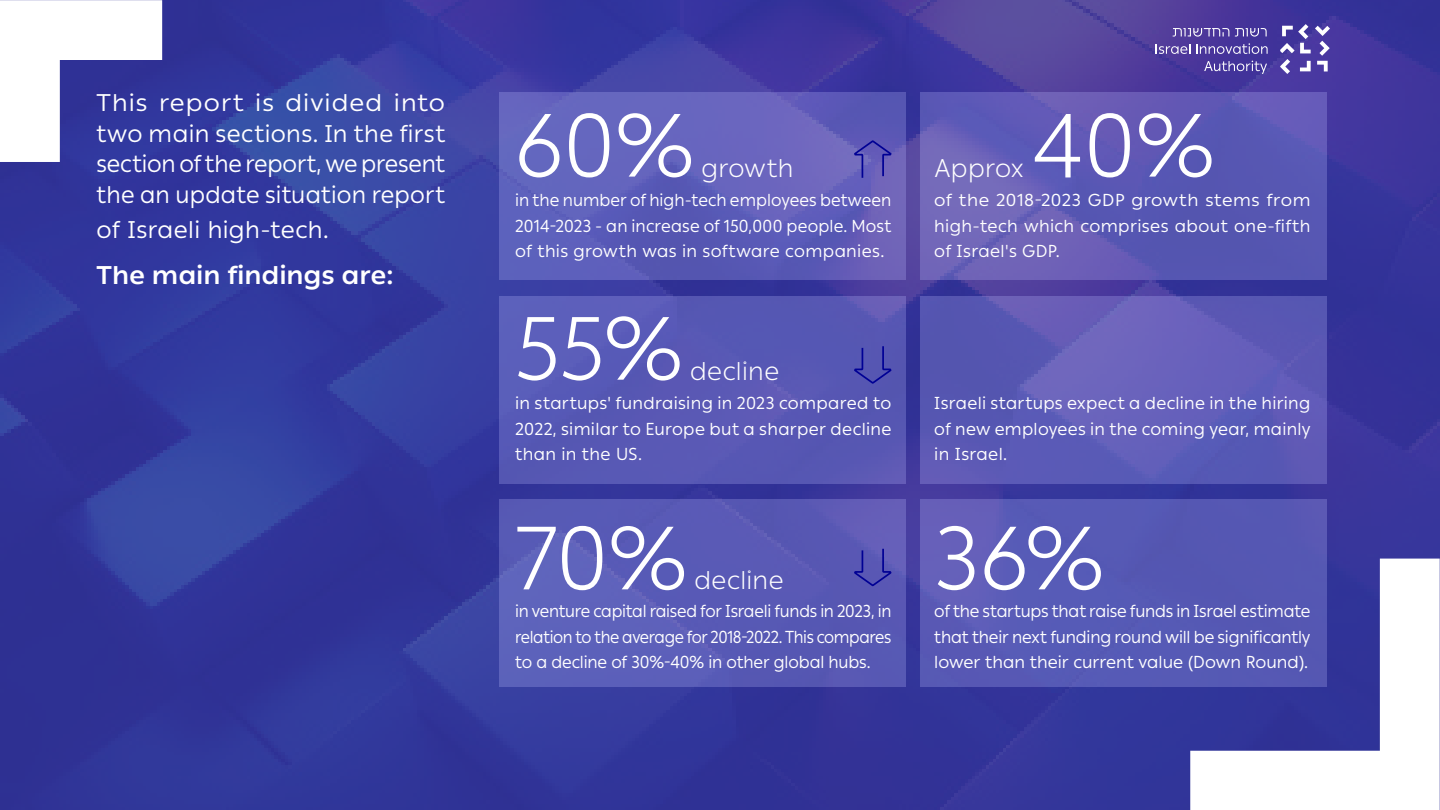
<style>
.page{position:relative;width:1440px;height:810px;background:#fff}
.page>*{position:absolute;margin:0;border:0;box-sizing:border-box;transform-origin:0 0}
.טקסט_לבן_בצד{font:300 89.03px "Ping HL";letter-spacing:.005em;color:#fff}
.טקסט_לבן_בצד-2{font:300 25.5px "Ping HL";letter-spacing:.015em;color:#fff}
.טקסט_לבן_בצד-3{font:700 25.5px "Ping HL";letter-spacing:.02em;color:#fff}
.טקסט_לבן_בצד-4{font:24px/30.8px "Ping HL";letter-spacing:.015em;color:#fff;scale:1.06 1}
.טקסט_לבן_בצד-5{font:24px "Ping HL";letter-spacing:.015em;color:#fff}
.טקסט_לבן_בצד-6{font:24px "Ping HL";letter-spacing:.045em;color:#fff;scale:1.06 1}
.טקסט_לבן_בצד-7{font:17.25px/25.5px "Ping HL";letter-spacing:.015em;color:#fff;text-align:justify;scale:.96 1}
.טקסט_לבן_בצד-8{font:17.25px/25.5px "Ping HL";letter-spacing:.015em;color:#fff;text-align:justify}
.טקסט_לבן_בצד-9{font:17.25px/25.5px "Ping HL";letter-spacing:.015em;color:#fff;text-align:justify;scale:.94 1}
.טקסט_לבן_בצד-10{font:17.25px "Ping HL";letter-spacing:.015em;color:#fff;scale:1.04 1}
</style>
<div class="page">
<img style="left:0;top:0;width:1439px;height:810px">
<svg style="left:920px;top:92px;width:406px;height:188px;fill:#5d58b5"></svg>
<div style="left:920px;top:499px;width:406px;height:188px;background:linear-gradient(to right,#5d5db8,#5356b2)"></div>
<svg style="left:920px;top:296px;width:406px;height:187px;fill:#5c5ab7"></svg>
<svg style="left:499px;top:92px;width:406px;height:188px;fill:#6363bd"></svg>
<div style="left:499px;top:499px;width:406px;height:188px;background:#595ab6"></div>
<div style="left:499px;top:296px;width:406px;height:187px;background:#5758b4"></div>
<svg style="left:852px;top:139px;width:40px;height:41px"></svg>
<svg style="left:854px;top:547px;width:39px;height:40px"></svg>
<svg style="left:854px;top:346px;width:38px;height:38px"></svg>
<svg style="left:1190px;top:559px;width:250px;height:251px"></svg>
<svg style="left:0;top:0;width:162px;height:162px"></svg>
<svg style="left:1156px;top:24px;width:221px;height:50px"></svg>
<p class="טקסט_לבן_בצד-4" style="left:97px;top:86px;width:330px">This<br>two main sections In. the first section of the report, we present the an update situation report</p>
<p class="טקסט_לבן_בצד-5" style="left:97px;top:211px;width:234px">of Israeli high-tech.</p>
<p class="טקסט_לבן_בצד-3" style="left:97px;top:256px;width:299px">The main findings are:</p>
<p class="טקסט_לבן_בצד-4" style="left:255px;top:86px;width:19px">is</p>
<p class="טקסט_לבן_בצד-6" style="left:286px;top:85px;width:93px">divided</p>
<p class="טקסט_לבן_בצד-4" style="left:394px;top:86px;width:50px">into</p>
<p class="טקסט_לבן_בצד-4" style="left:159px;top:86px;width:81px">report</p>
<p class="טקסט_לבן_בצד" style="left:515px;top:80px;width:180px">60%</p>
<p class="טקסט_לבן_בצד-2" style="left:701px;top:149px;width:93px">growth</p>
<p class="טקסט_לבן_בצד-7" style="left:515px;top:187px;width:393px">in the number of high-tech employees between 2014-2023 - an increase of 150,000 people. Most of this growth was in software companies.</p>
<p class="טקסט_לבן_בצד" style="left:515px;top:283px;width:169px">55%</p>
<p class="טקסט_לבן_בצד-2" style="left:690px;top:352px;width:91px">decline</p>
<p class="טקסט_לבן_בצד-8" style="left:515px;top:390px;width:378px">in startups' fundraising in 2023 compared to 2022, similar to Europe but a sharper decline than in the US.</p>
<p class="טקסט_לבן_בצד" style="left:515px;top:493px;width:173px">70%</p>
<p class="טקסט_לבן_בצד-2" style="left:694px;top:562px;width:91px">decline</p>
<p class="טקסט_לבן_בצד-9" style="left:515px;top:598px;width:402px">in venture capital raised for Israeli funds in 2023, in relation to the average for 2018-2022. This compares to a decline of 30%-40% in other global hubs.</p>
<p class="טקסט_לבן_בצד" style="left:1033px;top:80px;width:183px">40%</p>
<p class="טקסט_לבן_בצד-2" style="left:935px;top:149px;width:90px">Approx</p>
<p class="טקסט_לבן_בצד-8" style="left:934px;top:212px;width:378px">high-tech which comprises about one-fifth of Israel s' GDP.</p>
<p class="טקסט_לבן_בצד-10" style="left:934px;top:187px;width:363px">of the 2018-2023 GDP growth stems from</p>
<p class="טקסט_לבן_בצד-8" style="left:934px;top:390px;width:378px">Israeli startups expect a decline in the hiring of new employees in the coming year, mainly in Israel.</p>
<p class="טקסט_לבן_בצד" style="left:934px;top:493px;width:171px">36%</p>
<p class="טקסט_לבן_בצד-7" style="left:934px;top:598px;width:393px">of the startups that raise funds in Israel estimate that their next funding round will be significantly lower than their current value (Down Round .(</p>
</div>
